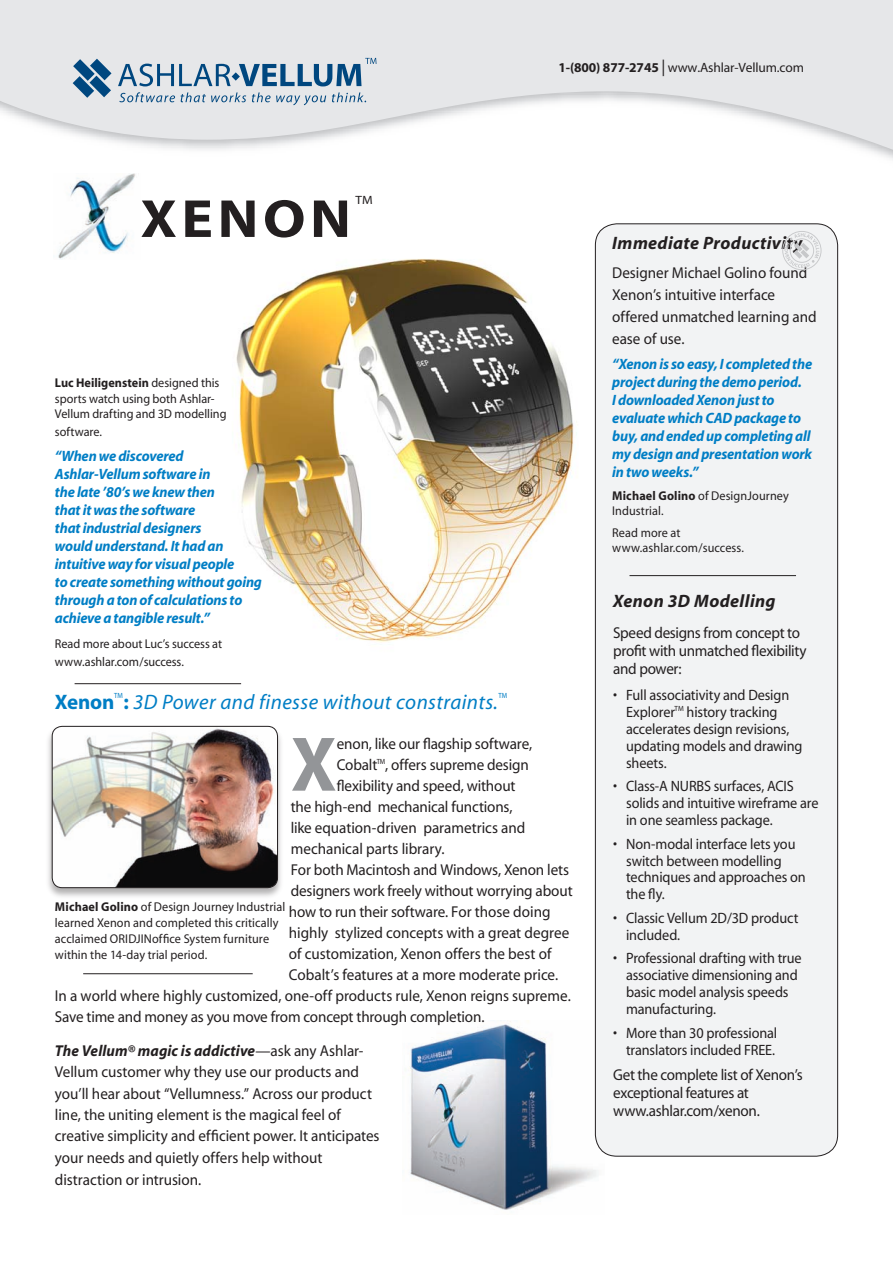
<style>
.page{position:relative;width:893px;height:1263px;background:#fff}
.page>*{position:absolute;margin:0;border:0;box-sizing:border-box;transform-origin:0 0}
.body{font:700 78px "Myriad";color:#939598;scale:.96 1}
.healine{font:700 54px "Myriad";letter-spacing:.075em;color:#231f20;scale:1.1 1}
.Romance{font:italic 21px "Myriad";letter-spacing:.02em;color:#007ec5}
.t1{font:italic 700 18px "Myriad";letter-spacing:.02em;color:#231f20}
.body-2{font:15.75px/21.5px "Myriad";letter-spacing:-.005em;color:#231f20;scale:.96 1}
.body-front{font:15.75px/18px "Myriad";letter-spacing:-.02em;color:#231f20;scale:.96 1}
.bullet_list{font:15px/16.8px "Myriad";letter-spacing:-.01em;color:#231f20;scale:.95 1}
.body-front-2{font:italic 700 15px/18px "Myriad";letter-spacing:-.015em;color:#007ec5;scale:.96 1}
.t2{font:13.5px "Myriad";letter-spacing:-.01em;color:#231f20}
.body-3{font:12.75px/15.8px "Myriad";letter-spacing:.01em;color:#231f20;scale:.96 1}
.body-front-3{font:12.75px/15.3px "Myriad";letter-spacing:-.005em;color:#231f20;scale:.96 1}
.healine-2{font:12px "Myriad";color:#231f20;scale:1.1 1}
.Romance-2{font:7.5px "Myriad";color:#007ec5;scale:.9 1}
.s1{font-weight:700}
.s2{font-size:16.5px}
.s3{font-weight:700;font-style:normal}
.s4{font-weight:700;font-style:italic}
</style>
<div class="page">
<svg style="left:0;top:0;width:893px;height:160px;fill:#e6e7e9"></svg>
<svg style="left:119px;top:92px;width:56px;height:10px"></svg>
<svg style="left:181px;top:92px;width:65px;height:10px"></svg>
<svg style="left:252px;top:92px;width:74px;height:13px"></svg>
<svg style="left:332px;top:92px;width:34px;height:10px"></svg>
<svg style="left:73px;top:59px;width:39px;height:39px;background:#6a91b0"></svg>
<svg style="left:118px;top:58px;width:258px;height:28px;background:#9fb6c8"></svg>
<img style="left:236px;top:238px;width:360px;height:422px">
<img style="left:409px;top:1020px;width:195px;height:190px">
<div style="left:595px;top:224px;width:243px;height:932px;background:#f2f3f4;border-radius:22px"></div>
<div style="left:45px;top:724px;width:240px;height:176px;background:#231f20;opacity:.35"></div>
<img style="left:52px;top:726px;width:226px;height:162px;border-radius:10px">
<div style="left:52px;top:726px;width:226px;height:162px;border:1px solid #231f20;border-radius:10px"></div>
<img style="left:58px;top:174px;width:78px;height:85px">
<svg style="left:782px;top:231px;width:39px;height:39px"></svg>
<hr style="left:83px;top:973px;width:170px;height:1px;background:#231f20">
<hr style="left:75px;top:683px;width:166px;height:1px;background:#231f20">
<hr style="left:629px;top:575px;width:167px;height:1px;background:#231f20">
<p class="t2" style="left:558px;top:61px;width:247px"><span class="s1">1-(800) 877-2745</span> <span class="s2">|</span> www.Ashlar-Vellum.com</p>
<p class="healine" style="left:140px;top:191px;width:193px">XENON</p>
<p class="healine-2" style="left:355px;top:194px;width:17px">TM</p>
<p class="body-front-3" style="left:55px;top:376px;width:180px"><span class="s1">Luc Heiligenstein</span> designed this sports watch using both Ashlar-<br>Vellum drafting and 3D modelling</p>
<p class="body-front-3" style="left:55px;top:424px;width:51px">software.</p>
<p class="body-front-2" style="left:55px;top:447px;width:217px">“When we discovered<br>Ashlar-Vellum software in<br>the late ’80’s we knew then<br>that it was the software<br>that industrial designers<br>would understand. It had an intuitive way for visual people<br>to create something without going through a ton of calculations to achieve a tangible result.”</p>
<p class="body-front-3" style="left:55px;top:636px;width:176px">Read more about Luc’s success at</p>
<p class="body-front-3" style="left:55px;top:654px;width:136px">www.ashlar.com/success.</p>
<p class="Romance-2" style="left:114px;top:692px;width:11px">TM</p>
<p class="Romance-2" style="left:498px;top:692px;width:11px">TM</p>
<p class="body" style="left:291px;top:724px;width:49px">X</p>
<p class="body-2" style="left:337px;top:733px;width:205px">enon, like our flagship software,</p>
<p class="Romance" style="left:55px;top:691px;width:445px"><span class="s3">Xenon :</span> 3D Power and finesse without constraints.</p>
<p class="body-2" style="left:337px;top:754px;width:202px">Cobalt<sup>TM</sup>, offers supreme design</p>
<p class="body-2" style="left:337px;top:775px;width:188px">flexibility and speed, without</p>
<p class="body-2" style="left:291px;top:796px;width:232px">the high-end mechanical functions,</p>
<p class="body-2" style="left:291px;top:817px;width:246px">like equation-driven parametrics and</p>
<p class="body-2" style="left:291px;top:838px;width:162px">mechanical parts library.</p>
<p class="body-2" style="left:291px;top:859px;width:291px">For both Macintosh and Windows, Xenon lets</p>
<p class="body-2" style="left:291px;top:880px;width:295px">designers work freely without worrying about</p>
<p class="body-2" style="left:289px;top:901px;width:274px">how to run their software. For those doing</p>
<p class="body-2" style="left:289px;top:922px;width:293px">highly stylized concepts with a great degree</p>
<p class="body-2" style="left:289px;top:943px;width:275px">of customization, Xenon offers the best of</p>
<p class="body-2" style="left:289px;top:964px;width:282px">Cobalt’s features at a more moderate price.</p>
<p class="body-2" style="left:55px;top:985px;width:539px">In a world where highly customized, one-off products rule, Xenon reigns supreme.</p>
<p class="body-2" style="left:55px;top:1007px;width:449px">Save time and money as you move from concept through completion.</p>
<p class="body-2" style="left:55px;top:1041px;width:340px"><span class="s4">The Vellum® magic is addictive</span>—ask any Ashlar-Vellum customer why they use our products and you’ll hear about “Vellumness.” Across our product line, the uniting element is the magical feel of creative simplicity and efficient power. It anticipates your needs and quietly offers help without distraction or intrusion.</p>
<p class="body-3" style="left:55px;top:900px;width:241px"><span class="s1">Michael Golino</span> of Design Journey Industrial learned Xenon and completed this critically acclaimed ORIDJINoffice System furniture within the 14-day trial period.</p>
<p class="t1" style="left:612px;top:234px;width:192px">Immediate Productivity</p>
<p class="body-2" style="left:612px;top:263px;width:215px">Designer Michael Golino found<br>Xenon’s intuitive interface offered unmatched learning and ease of use.</p>
<p class="body-front-2" style="left:612px;top:356px;width:210px">“Xenon is so easy, I completed the project during the demo period.<br>I downloaded Xenon just to evaluate which CAD package to buy, and ended up completing all my design and presentation work in two weeks.”</p>
<p class="body-3" style="left:612px;top:488px;width:185px;line-height:15px"><span class="s1">Michael Golino</span> of DesignJourney<br>Industrial.</p>
<p class="body-3" style="left:612px;top:526px;width:73px">Read more at</p>
<p class="body-3" style="left:612px;top:541px;width:139px">www.ashlar.com/success.</p>
<p class="t1" style="left:613px;top:591px;width:164px">Xenon 3D Modelling</p>
<p class="body-front" style="left:613px;top:624px;width:203px">Speed designs from concept to profit with unmatched flexibility and power:</p>
<p class="bullet_list" style="left:626px;top:687px;width:187px;text-indent:-13px">• Full associativity and Design<br>Explorer<sup>TM</sup> history tracking accelerates design revisions, updating models and drawing sheets.</p>
<p class="bullet_list" style="left:626px;top:778px;width:204px;text-indent:-13px">• Class-A NURBS surfaces, ACIS solids and intuitive wireframe are in one seamless package.</p>
<p class="bullet_list" style="left:626px;top:836px;width:191px;text-indent:-13px">• Non-modal interface lets you switch between modelling techniques and approaches on the fly.</p>
<p class="bullet_list" style="left:626px;top:910px;width:183px;text-indent:-13px">• Classic Vellum 2D/3D product included.</p>
<p class="bullet_list" style="left:626px;top:951px;width:186px;text-indent:-13px">• Professional drafting with true associative dimensioning and basic model analysis speeds manufacturing.</p>
<p class="bullet_list" style="left:613px;top:1025px;width:174px;text-align:right">• More than 30 professional translators included FREE.</p>
<p class="body-front" style="left:613px;top:1066px;width:199px">Get the complete list of Xenon’s exceptional features at</p>
<p class="body-front" style="left:613px;top:1102px;width:154px">www.ashlar.com/xenon.</p>
</div>
